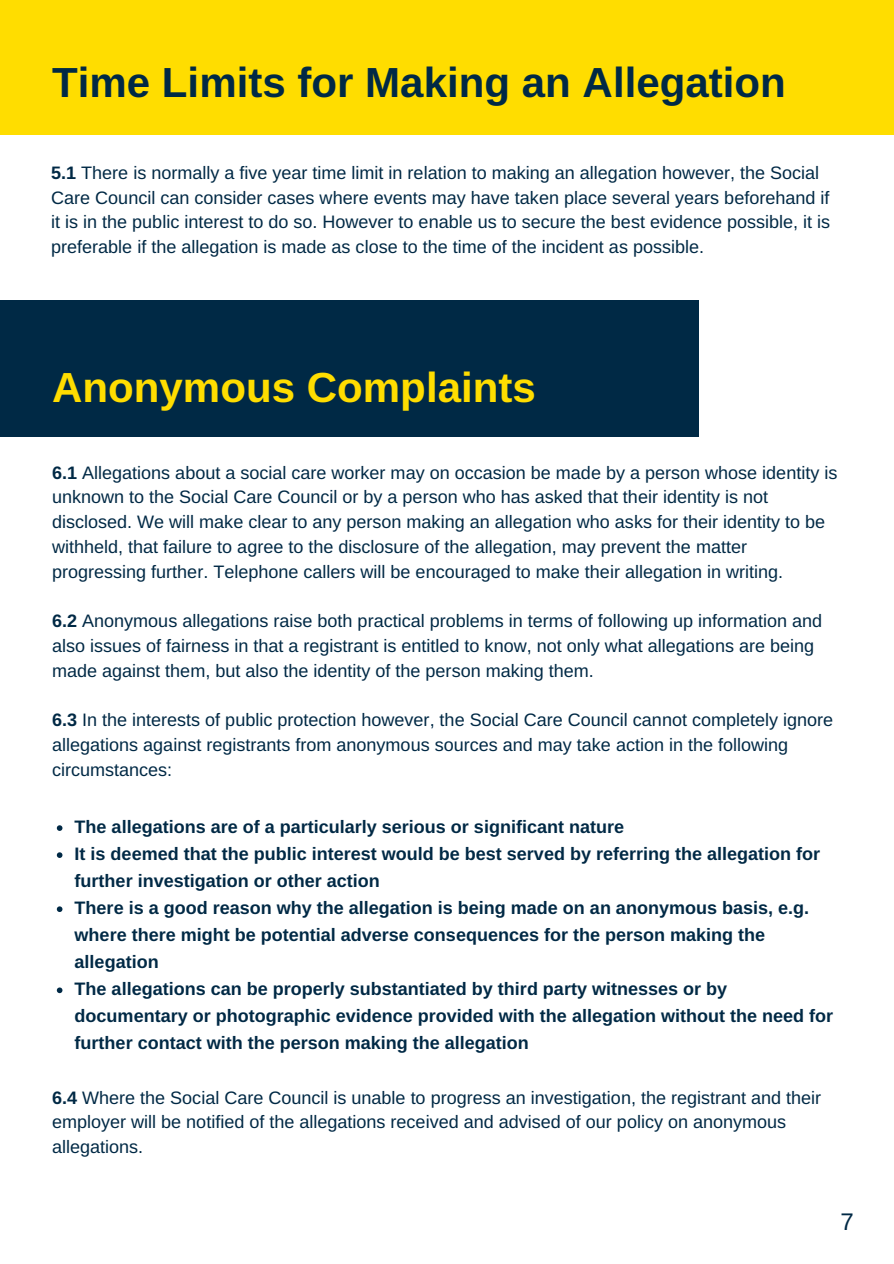
<style>
.page{position:relative;width:894px;height:1264px;background:#fff}
.page>*{position:absolute;margin:0;border:0;box-sizing:border-box;transform-origin:0 0}
.t1{font:700 42px "Arimo";color:#002945}
.t2{font:700 42px "Arimo";color:#fd0}
.t3{font:24px "Arimo";color:#002945}
.t4{font:18px/24.8px "Arimo";color:#002945}
.t5{font:700 18px/27px "Arimo";color:#002945}
.s1{font-weight:700}
</style>
<div class="page">
<div style="left:0;top:0;width:893px;height:135px;background:#fd0"></div>
<div style="left:0;top:301px;width:698px;height:136px;background:#002945"></div>
<svg style="left:57px;top:825px;width:5px;height:6px"></svg>
<svg style="left:57px;top:852px;width:5px;height:6px"></svg>
<svg style="left:57px;top:906px;width:5px;height:6px"></svg>
<svg style="left:57px;top:987px;width:5px;height:6px"></svg>
<h1 class="t1" style="left:52px;top:59px;width:735px">Time Limits for Making an Allegation</h1>
<p class="t4" style="left:51px;top:160px;width:780px"><span class="s1">5.1</span> There is normally a five year time limit in relation to making an allegation however, the Social Care Council can consider cases where events may have taken place several years beforehand if it is in the public interest to do so. However to enable us to secure the best evidence possible, it is preferable if the allegation is made as close to the time of the incident as possible.</p>
<h1 class="t2" style="left:52px;top:364px;width:485px">Anonymous Complaints</h1>
<p class="t4" style="left:52px;top:460px;width:786px"><span class="s1">6.1</span> Allegations about a social care worker may on occasion be made by a person whose identity is unknown to the Social Care Council or by a person who has asked that their identity is not disclosed. We will make clear to any person making an allegation who asks for their identity to be withheld, that failure to agree to the disclosure of the allegation, may prevent the matter progressing further. Telephone callers will be encouraged to make their allegation in writing.</p>
<p class="t4" style="left:52px;top:608px;width:771px"><span class="s1">6.2</span> Anonymous allegations raise both practical problems in terms of following up information and also issues of fairness in that a registrant is entitled to know, not only what allegations are being made against them, but also the identity of the person making them.</p>
<p class="t4" style="left:52px;top:707px;width:782px"><span class="s1">6.3</span> In the interests of public protection however, the Social Care Council cannot completely ignore allegations against registrants from anonymous sources and may take action in the following circumstances:</p>
<p class="t5" style="left:75px;top:813px;width:759px">The allegations are of a particularly serious or significant nature<br>It is deemed that the public interest would be best served by referring the allegation for further investigation or other action<br>There is a good reason why the allegation is being made on an anonymous basis, e.g. where there might be potential adverse consequences for the person making the allegation<br>The allegations can be properly substantiated by third party witnesses or by documentary or photographic evidence provided with the allegation without the need for further contact with the person making the allegation</p>
<p class="t4" style="left:52px;top:1085px;width:770px"><span class="s1">6.4</span> Where the Social Care Council is unable to progress an investigation, the registrant and their employer will be notified of the allegations received and advised of our policy on anonymous allegations.</p>
<h2 class="t3" style="left:840px;top:1207px;width:15px">7</h2>
</div>
